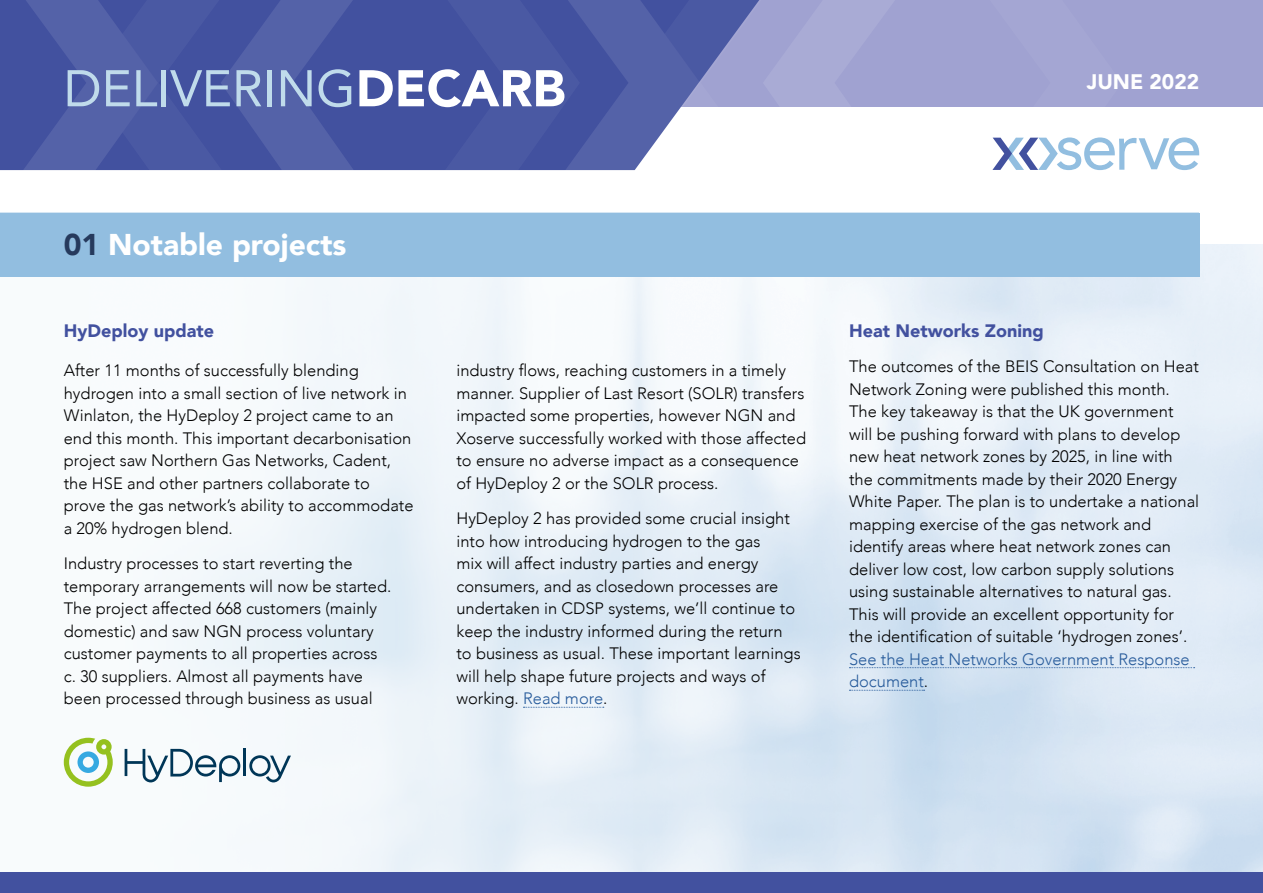
<style>
.page{position:relative;width:1263px;height:893px;background:#fff}
.page>*{position:absolute;margin:0;border:0;box-sizing:border-box;transform-origin:0 0}
.t1{font:51px "Avenir";color:#c0dbeb}
.t2{font:900 30px "Avenir";color:#fff}
.t3{font:900 21px "Avenir";color:#fff}
.t4{font:900 18px "Avenir";color:#42519f}
.t5{font:300 16.5px/22.5px "Avenir";color:#000}
.t6{font:300 16.5px/22.5px "Avenir";color:#275b9b}
.s1{font-weight:900;color:#fff}
.s2{color:#263a5d}
.s3{color:#275b9b}
.s4{color:#000}
</style>
<div class="page">
<div style="left:361px;top:0;width:902px;height:106px;background:#a0a2d1"></div>
<div style="left:0;top:872px;width:1263px;height:21px;background:#42519f"></div>
<svg style="left:0;top:0;width:1199px;height:170px"></svg>
<img style="left:0;top:244px;width:1263px;height:628px">
<div style="left:0;top:213px;width:1199px;height:63px;background:#92bee0"></div>
<svg style="left:523px;top:707px;width:81px;height:1px"></svg>
<svg style="left:849px;top:667px;width:346px;height:1px"></svg>
<svg style="left:849px;top:690px;width:75px;height:1px"></svg>
<svg style="left:64px;top:738px;width:49px;height:49px"></svg>
<svg style="left:249px;top:755px;width:42px;height:27px"></svg>
<hr style="left:244px;top:749px;width:2px;height:27px;background:#003657">
<svg style="left:125px;top:749px;width:115px;height:33px"></svg>
<h1 class="t1" style="left:64px;top:48px;width:503px">DELIVERING<span class="s1">DECARB</span></h1>
<p class="t3" style="left:1087px;top:64px;width:114px">JUNE 2022</p>
<h2 class="t2" style="left:64px;top:219px;width:284px"><span class="s2">01</span> Notable projects</h2>
<p class="t4" style="left:64px;top:315px;width:152px">HyDeploy update</p>
<p class="t5" style="left:64px;top:359px;width:351px">After 11 months of successfully blending hydrogen into a small section of live network in Winlaton, the HyDeploy 2 project came to an end this month. This important decarbonisation project saw Northern Gas Networks, Cadent, the HSE and other partners collaborate to prove the gas network’s ability to accommodate a 20% hydrogen blend.</p>
<p class="t5" style="left:64px;top:552px;width:329px">Industry processes to start reverting the temporary arrangements will now be started.<br>The project affected 668 customers (mainly domestic) and saw NGN process voluntary customer payments to all properties across c. 30 suppliers. Almost all payments have been processed through business as usual</p>
<p class="t5" style="left:456px;top:359px;width:351px">industry flows, reaching customers in a timely manner. Supplier of Last Resort (SOLR) transfers impacted some properties, however NGN and Xoserve successfully worked with those affected to ensure no adverse impact as a consequence of HyDeploy 2 or the SOLR process.</p>
<p class="t5" style="left:456px;top:507px;width:346px">HyDeploy 2 has provided some crucial insight into how introducing hydrogen to the gas<br>mix will affect industry parties and energy consumers, and as closedown processes are undertaken in CDSP systems, we’ll continue to keep the industry informed during the return to business as usual. These important learnings will help shape future projects and ways of working. <span class="s3">Read more</span>.</p>
<p class="t4" style="left:849px;top:315px;width:196px">Heat Networks Zoning</p>
<p class="t5" style="left:849px;top:355px;width:352px">The outcomes of the BEIS Consultation on Heat Network Zoning were published this month.<br>The key takeaway is that the UK government will be pushing forward with plans to develop new heat network zones by 2025, in line with the commitments made by their 2020 Energy White Paper. The plan is to undertake a national mapping exercise of the gas network and identify areas where heat network zones can deliver low cost, low carbon supply solutions using sustainable alternatives to natural gas.<br>This will provide an excellent opportunity for the identification of suitable ‘hydrogen zones’.</p>
<p class="t6" style="left:849px;top:648px;width:342px">See the Heat Networks Government Response document<span class="s4">.</span></p>
</div>
